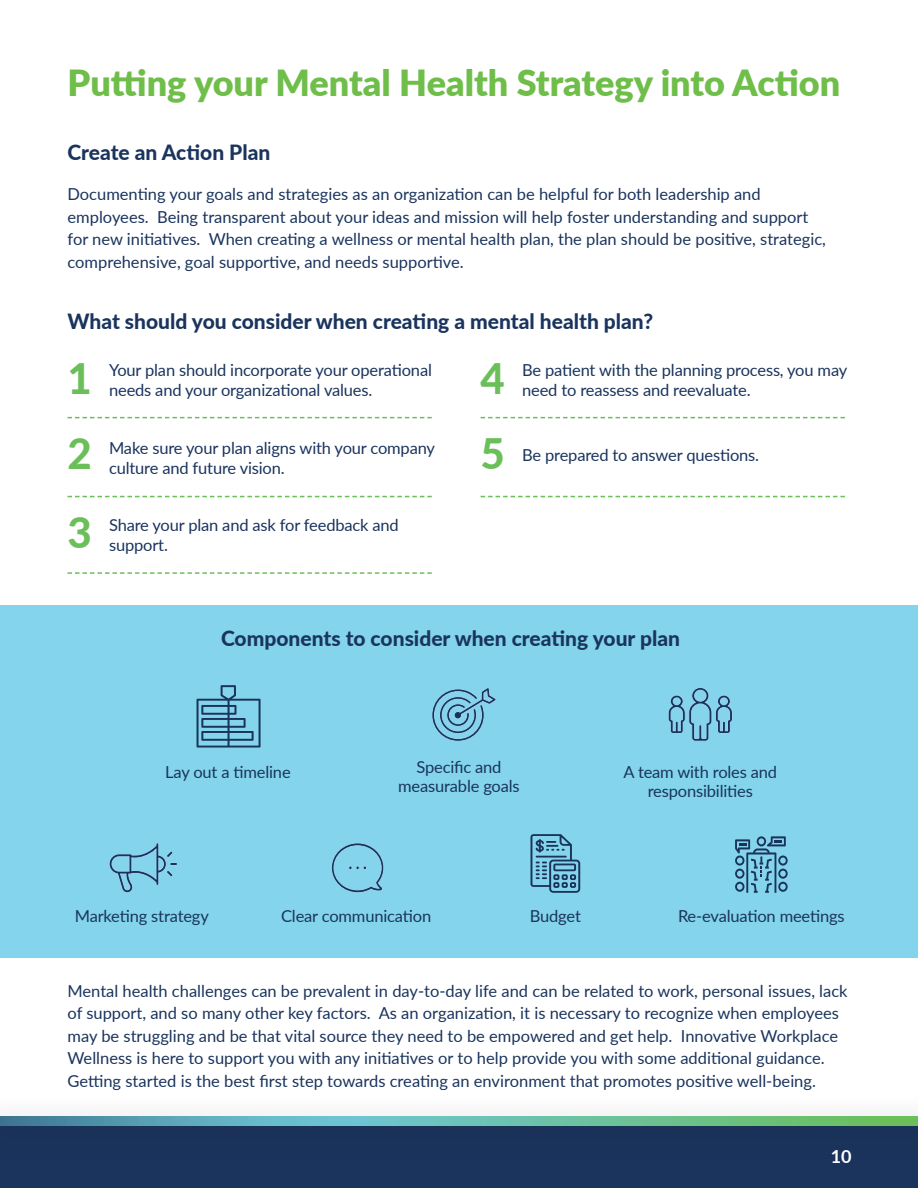
<style>
.page{position:relative;width:918px;height:1188px;background:#fff}
.page>*{position:absolute;margin:0;border:0;box-sizing:border-box;transform-origin:0 0}
.t1{font:800 42px/77.2px "Lato";color:#6bbf5a;text-align:justify}
.t2{font:900 36px "Lato";color:#6fbe4a}
.t3{font:800 21px "Lato";color:#1a345d}
.t4{font:700 18px "Lato";color:#fff}
.t5{font:16.5px/22.5px "Lato";color:#1a345d}
</style>
<div class="page">
<div style="left:0;top:1121px;width:918px;height:67px;background:#1a345d"></div>
<div style="left:0;top:1094px;width:918px;height:69px;background:#231f20;opacity:.3"></div>
<svg style="left:0;top:1117px;width:918px;height:8px;background:#64b5a1"></svg>
<div style="left:0;top:606px;width:918px;height:352px;background:#83d4ec"></div>
<svg style="left:481px;top:496px;width:364px;height:1px"></svg>
<svg style="left:481px;top:417px;width:364px;height:1px"></svg>
<svg style="left:68px;top:572px;width:364px;height:2px"></svg>
<svg style="left:68px;top:496px;width:364px;height:1px"></svg>
<svg style="left:68px;top:417px;width:364px;height:1px"></svg>
<svg style="left:197px;top:685px;width:64px;height:63px"></svg>
<svg style="left:432px;top:688px;width:64px;height:53px"></svg>
<svg style="left:668px;top:687px;width:65px;height:54px"></svg>
<svg style="left:109px;top:843px;width:68px;height:50px"></svg>
<svg style="left:331px;top:843px;width:53px;height:50px"></svg>
<svg style="left:531px;top:834px;width:49px;height:59px"></svg>
<svg style="left:735px;top:836px;width:53px;height:57px"></svg>
<h2 class="t2" style="left:68px;top:56px;width:774px">Putting your Mental Health Strategy into Action</h2>
<p class="t3" style="left:68px;top:137px;width:204px">Create an Action Plan</p>
<p class="t5" style="left:68px;top:182px;width:760px">Documenting your goals and strategies as an organization can be helpful for both leadership and employees. Being transparent about your ideas and mission will help foster understanding and support for new initiatives. When creating a wellness or mental health plan, the plan should be positive, strategic, comprehensive, goal supportive, and needs supportive.</p>
<p class="t3" style="left:68px;top:305px;width:587px">What should you consider when creating a mental health plan?</p>
<h1 class="t1" style="left:68px;top:341px;width:26px">1<br>2<br>3</h1>
<h1 class="t1" style="left:481px;top:341px;width:26px;line-height:75.8px">4<br>5</h1>
<p class="t5" style="left:109px;top:359px;width:324px;line-height:19.8px">Your plan should incorporate your operational needs and your organizational values.</p>
<p class="t5" style="left:109px;top:437px;width:328px;line-height:19.8px">Make sure your plan aligns with your company culture and future vision.</p>
<p class="t5" style="left:109px;top:515px;width:291px;line-height:19.8px">Share your plan and ask for feedback and support.</p>
<p class="t5" style="left:522px;top:359px;width:327px;line-height:19.8px">Be patient with the planning process, you may need to reassess and reevaluate.</p>
<p class="t5" style="left:522px;top:443px;width:238px">Be prepared to answer questions.</p>
<p class="t3" style="left:221px;top:623px;width:461px">Components to consider when creating your plan</p>
<p class="t5" style="left:165px;top:760px;width:127px">Lay out a timeline</p>
<p class="t5" style="left:398px;top:756px;width:123px;line-height:19.5px;text-align:center">Specific and measurable goals</p>
<p class="t5" style="left:623px;top:761px;width:155px;line-height:19.5px;text-align:center">A team with roles and responsibilities</p>
<p class="t5" style="left:75px;top:904px;width:136px">Marketing strategy</p>
<p class="t5" style="left:281px;top:904px;width:152px">Clear communication</p>
<p class="t5" style="left:530px;top:904px;width:53px">Budget</p>
<p class="t5" style="left:678px;top:904px;width:168px">Re-evaluation meetings</p>
<p class="t5" style="left:68px;top:979px;width:782px">Mental health challenges can be prevalent in day-to-day life and can be related to work, personal issues, lack of support, and so many other key factors. As an organization, it is necessary to recognize when employees may be struggling and be that vital source they need to be empowered and get help. Innovative Workplace Wellness is here to support you with any initiatives or to help provide you with some additional guidance.<br>Getting started is the best first step towards creating an environment that promotes positive well-being.</p>
<p class="t4" style="left:831px;top:1143px;width:22px">10</p>
</div>
